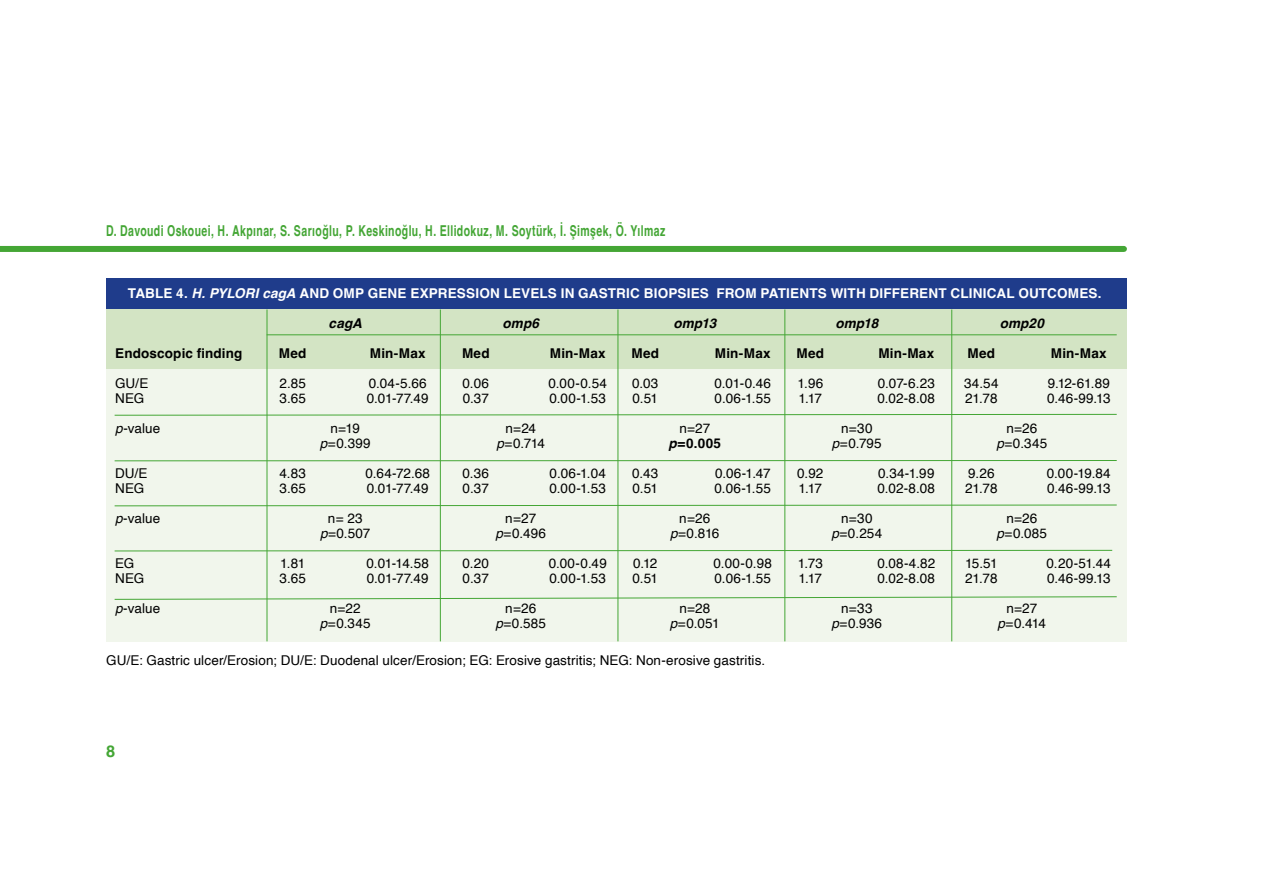
<style>
.page{position:relative;width:1263px;height:893px;background:#fff}
.page>*{position:absolute;margin:0;border:0;box-sizing:border-box;transform-origin:0 0}
.t1{font:700 16.5px "Helvetica";color:#44a635}
.t2{font:700 15px "Helvetica";letter-spacing:.035em;color:#44a635;scale:.7 1}
.t3{font:13.5px "Helvetica";letter-spacing:.01em;color:#000}
.t4{font:700 13.5px "Helvetica";letter-spacing:.015em;color:#fff}
.t5{font:700 13.5px "Helvetica";letter-spacing:.015em;color:#000}
.t6{font:italic 700 13.5px "Helvetica";letter-spacing:.01em;color:#000}
.s1{font-style:italic}
</style>
<div class="page">
<div style="left:0;top:246px;width:1124px;height:6px;background:#44a635"></div>
<div style="left:106px;top:278px;width:1020px;height:31px;background:#1f3c8b"></div>
<div style="left:106px;top:309px;width:1020px;height:60px;background:#d3e4c4"></div>
<div style="left:106px;top:369px;width:1020px;height:272px;background:#f1f6ec"></div>
<hr style="left:951px;top:309px;width:1px;height:332px;background:#44a635">
<hr style="left:267px;top:334px;width:850px;height:1px;background:#44a635">
<hr style="left:440px;top:309px;width:1px;height:332px;background:#44a635">
<hr style="left:618px;top:309px;width:1px;height:332px;background:#44a635">
<hr style="left:784px;top:309px;width:1px;height:332px;background:#44a635">
<hr style="left:115px;top:460px;width:1002px;height:1px;background:#44a635">
<svg style="left:114px;top:414px;width:1003px;height:2px;background:#9acd90"></svg>
<svg style="left:114px;top:596px;width:1003px;height:4px"></svg>
<hr style="left:267px;top:309px;width:1px;height:332px;background:#44a635">
<svg style="left:114px;top:550px;width:999px;height:2px"></svg>
<svg style="left:114px;top:504px;width:1003px;height:3px"></svg>
<p class="t2" style="left:106px;top:221px;width:801px">D. Davoudi Oskouei, H. Akpınar, S. Sarıoğlu, P. Keskinoğlu, H. Ellidokuz, M. Soytürk, İ. Şimşek, Ö. Yılmaz</p>
<p class="t4" style="left:128px;top:285px;width:975px">TABLE 4. <span class="s1">H. PYLORI cagA</span> AND OMP GENE EXPRESSION LEVELS IN GASTRIC BIOPSIES FROM PATIENTS WITH DIFFERENT CLINICAL OUTCOMES.</p>
<p class="t6" style="left:329px;top:315px;width:35px">cagA</p>
<p class="t6" style="left:502px;top:315px;width:38px">omp6</p>
<p class="t6" style="left:673px;top:315px;width:44px">omp13</p>
<p class="t6" style="left:835px;top:315px;width:44px">omp18</p>
<p class="t6" style="left:1000px;top:315px;width:46px">omp20</p>
<p class="t5" style="left:115px;top:345px;width:129px">Endoscopic finding</p>
<p class="t5" style="left:279px;top:345px;width:29px">Med</p>
<p class="t5" style="left:370px;top:345px;width:57px">Min-Max</p>
<p class="t5" style="left:462px;top:345px;width:29px">Med</p>
<p class="t5" style="left:550px;top:345px;width:57px">Min-Max</p>
<p class="t5" style="left:631px;top:345px;width:29px">Med</p>
<p class="t5" style="left:715px;top:345px;width:57px">Min-Max</p>
<p class="t5" style="left:796px;top:345px;width:29px">Med</p>
<p class="t5" style="left:878px;top:345px;width:57px">Min-Max</p>
<p class="t5" style="left:967px;top:345px;width:29px">Med</p>
<p class="t5" style="left:1051px;top:345px;width:57px">Min-Max</p>
<p class="t3" style="left:115px;top:373px;width:35px">GU/E</p>
<p class="t3" style="left:279px;top:373px;width:28px">2.85</p>
<p class="t3" style="left:369px;top:373px;width:59px">0.04-5.66</p>
<p class="t3" style="left:463px;top:373px;width:28px">0.06</p>
<p class="t3" style="left:548px;top:373px;width:60px">0.00-0.54</p>
<p class="t3" style="left:632px;top:373px;width:28px">0.03</p>
<p class="t3" style="left:714px;top:373px;width:58px">0.01-0.46</p>
<p class="t3" style="left:797px;top:373px;width:27px">1.96</p>
<p class="t3" style="left:878px;top:373px;width:59px">0.07-6.23</p>
<p class="t3" style="left:964px;top:373px;width:36px">34.54</p>
<p class="t3" style="left:1048px;top:373px;width:64px">9.12-61.89</p>
<p class="t3" style="left:115px;top:388px;width:31px">NEG</p>
<p class="t3" style="left:280px;top:388px;width:28px">3.65</p>
<p class="t3" style="left:367px;top:388px;width:63px">0.01-77.49</p>
<p class="t3" style="left:463px;top:388px;width:28px">0.37</p>
<p class="t3" style="left:549px;top:388px;width:58px">0.00-1.53</p>
<p class="t3" style="left:632px;top:388px;width:27px">0.51</p>
<p class="t3" style="left:715px;top:388px;width:58px">0.06-1.55</p>
<p class="t3" style="left:798px;top:388px;width:25px">1.17</p>
<p class="t3" style="left:877px;top:388px;width:59px">0.02-8.08</p>
<p class="t3" style="left:965px;top:388px;width:34px">21.78</p>
<p class="t3" style="left:1047px;top:388px;width:65px">0.46-99.13</p>
<p class="t3" style="left:115px;top:418px;width:46px"><span class="s1">p</span>-value</p>
<p class="t3" style="left:331px;top:418px;width:31px">n=19</p>
<p class="t3" style="left:505px;top:418px;width:32px">n=24</p>
<p class="t3" style="left:679px;top:418px;width:32px">n=27</p>
<p class="t3" style="left:841px;top:418px;width:33px">n=30</p>
<p class="t3" style="left:1006px;top:418px;width:32px">n=26</p>
<p class="t3" style="left:320px;top:433px;width:52px"><span class="s1">p</span>=0.399</p>
<p class="t3" style="left:496px;top:433px;width:50px"><span class="s1">p</span>=0.714</p>
<p class="t5" style="left:669px;top:435px;width:54px"><span class="s1">p</span>=0.005</p>
<p class="t3" style="left:832px;top:433px;width:51px"><span class="s1">p</span>=0.795</p>
<p class="t3" style="left:996px;top:433px;width:52px"><span class="s1">p</span>=0.345</p>
<p class="t3" style="left:115px;top:463px;width:34px">DU/E</p>
<p class="t3" style="left:279px;top:463px;width:28px">4.83</p>
<p class="t3" style="left:365px;top:463px;width:66px">0.64-72.68</p>
<p class="t3" style="left:462px;top:463px;width:28px">0.36</p>
<p class="t3" style="left:550px;top:463px;width:58px">0.06-1.04</p>
<p class="t3" style="left:632px;top:463px;width:28px">0.43</p>
<p class="t3" style="left:715px;top:463px;width:57px">0.06-1.47</p>
<p class="t3" style="left:797px;top:463px;width:28px">0.92</p>
<p class="t3" style="left:878px;top:463px;width:58px">0.34-1.99</p>
<p class="t3" style="left:968px;top:463px;width:28px">9.26</p>
<p class="t3" style="left:1047px;top:463px;width:65px">0.00-19.84</p>
<p class="t3" style="left:115px;top:478px;width:31px">NEG</p>
<p class="t3" style="left:279px;top:478px;width:28px">3.65</p>
<p class="t3" style="left:367px;top:478px;width:63px">0.01-77.49</p>
<p class="t3" style="left:463px;top:478px;width:28px">0.37</p>
<p class="t3" style="left:549px;top:478px;width:58px">0.00-1.53</p>
<p class="t3" style="left:632px;top:478px;width:27px">0.51</p>
<p class="t3" style="left:715px;top:478px;width:58px">0.06-1.55</p>
<p class="t3" style="left:798px;top:478px;width:25px">1.17</p>
<p class="t3" style="left:877px;top:478px;width:59px">0.02-8.08</p>
<p class="t3" style="left:965px;top:478px;width:34px">21.78</p>
<p class="t3" style="left:1047px;top:478px;width:65px">0.46-99.13</p>
<p class="t3" style="left:115px;top:508px;width:46px"><span class="s1">p</span>-value</p>
<p class="t3" style="left:328px;top:508px;width:36px">n= 23</p>
<p class="t3" style="left:505px;top:508px;width:32px">n=27</p>
<p class="t3" style="left:679px;top:508px;width:32px">n=26</p>
<p class="t3" style="left:841px;top:508px;width:33px">n=30</p>
<p class="t3" style="left:1006px;top:508px;width:32px">n=26</p>
<p class="t3" style="left:320px;top:523px;width:52px"><span class="s1">p</span>=0.507</p>
<p class="t3" style="left:495px;top:523px;width:52px"><span class="s1">p</span>=0.496</p>
<p class="t3" style="left:670px;top:523px;width:51px"><span class="s1">p</span>=0.816</p>
<p class="t3" style="left:831px;top:523px;width:52px"><span class="s1">p</span>=0.254</p>
<p class="t3" style="left:996px;top:523px;width:52px"><span class="s1">p</span>=0.085</p>
<p class="t3" style="left:115px;top:553px;width:21px">EG</p>
<p class="t3" style="left:280px;top:553px;width:27px">1.81</p>
<p class="t3" style="left:367px;top:553px;width:64px">0.01-14.58</p>
<p class="t3" style="left:462px;top:553px;width:28px">0.20</p>
<p class="t3" style="left:549px;top:553px;width:60px">0.00-0.49</p>
<p class="t3" style="left:633px;top:553px;width:26px">0.12</p>
<p class="t3" style="left:714px;top:553px;width:60px">0.00-0.98</p>
<p class="t3" style="left:798px;top:553px;width:27px">1.73</p>
<p class="t3" style="left:877px;top:553px;width:59px">0.08-4.82</p>
<p class="t3" style="left:965px;top:553px;width:34px">15.51</p>
<p class="t3" style="left:1046px;top:553px;width:66px">0.20-51.44</p>
<p class="t3" style="left:115px;top:568px;width:31px">NEG</p>
<p class="t3" style="left:279px;top:568px;width:28px">3.65</p>
<p class="t3" style="left:367px;top:568px;width:63px">0.01-77.49</p>
<p class="t3" style="left:463px;top:568px;width:28px">0.37</p>
<p class="t3" style="left:549px;top:568px;width:58px">0.00-1.53</p>
<p class="t3" style="left:632px;top:568px;width:27px">0.51</p>
<p class="t3" style="left:714px;top:568px;width:58px">0.06-1.55</p>
<p class="t3" style="left:798px;top:568px;width:25px">1.17</p>
<p class="t3" style="left:877px;top:568px;width:59px">0.02-8.08</p>
<p class="t3" style="left:965px;top:568px;width:34px">21.78</p>
<p class="t3" style="left:1047px;top:568px;width:65px">0.46-99.13</p>
<p class="t3" style="left:115px;top:598px;width:46px"><span class="s1">p</span>-value</p>
<p class="t3" style="left:330px;top:598px;width:33px">n=22</p>
<p class="t3" style="left:505px;top:598px;width:32px">n=26</p>
<p class="t3" style="left:679px;top:598px;width:32px">n=28</p>
<p class="t3" style="left:841px;top:598px;width:33px">n=33</p>
<p class="t3" style="left:1006px;top:598px;width:32px">n=27</p>
<p class="t3" style="left:320px;top:613px;width:52px"><span class="s1">p</span>=0.345</p>
<p class="t3" style="left:495px;top:613px;width:52px"><span class="s1">p</span>=0.585</p>
<p class="t3" style="left:670px;top:613px;width:51px"><span class="s1">p</span>=0.051</p>
<p class="t3" style="left:831px;top:613px;width:52px"><span class="s1">p</span>=0.936</p>
<p class="t3" style="left:997px;top:613px;width:50px"><span class="s1">p</span>=0.414</p>
<p class="t3" style="left:106px;top:650px;width:660px">GU/E: Gastric ulcer/Erosion; DU/E: Duodenal ulcer/Erosion; EG: Erosive gastritis; NEG: Non-erosive gastritis.</p>
<p class="t1" style="left:106px;top:741px;width:11px">8</p>
</div>
